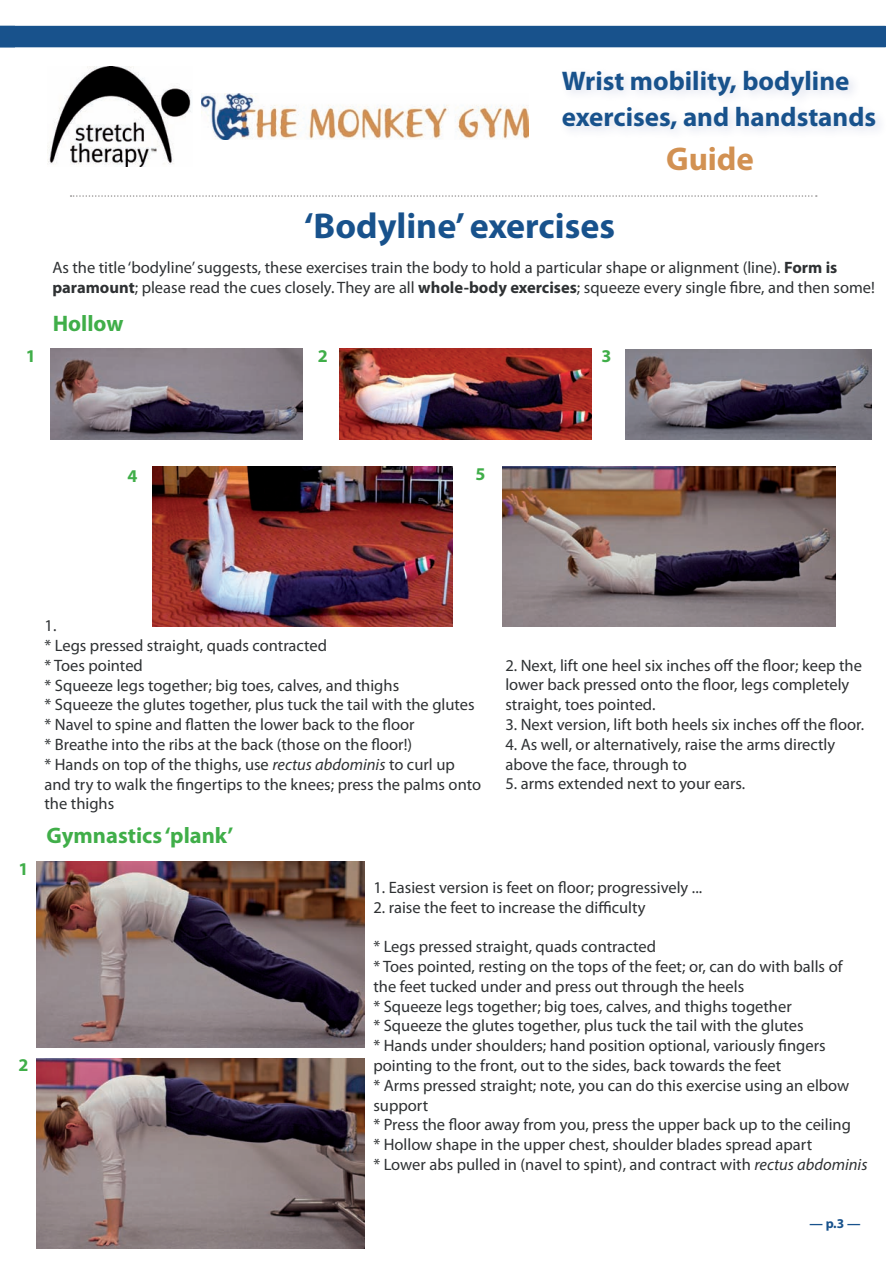
<style>
.page{position:relative;width:893px;height:1263px;background:#fff}
.page>*{position:absolute;margin:0;border:0;box-sizing:border-box;transform-origin:0 0}
.t1{font:700 36px "Myriad Pro";color:#18528c}
.t2{font:700 33px "Myriad Pro";color:#d29152}
.t3{font:700 27px/36px "Myriad Pro";color:#18528c}
.t4{font:700 22.5px "Myriad Pro";color:#40ae49}
.t5{font:700 18px "Myriad Pro";color:#40ae49}
.t6{font:16.5px/19.8px "Myriad Pro";color:#2e3133}
.t7{font:700 13.5px "Myriad Pro";color:#18528c}
.s1{font-weight:700}
.s2{font-style:italic}
</style>
<div class="page">
<svg style="left:71px;top:195px;width:746px;height:2px"></svg>
<div style="left:0;top:26px;width:885px;height:21px;background:#18528c"></div>
<img style="left:51px;top:349px;width:251px;height:91px">
<img style="left:625px;top:349px;width:247px;height:91px">
<img style="left:502px;top:467px;width:334px;height:159px">
<img style="left:36px;top:861px;width:328px;height:186px">
<img style="left:36px;top:1059px;width:328px;height:189px">
<img style="left:339px;top:349px;width:253px;height:91px">
<img style="left:152px;top:467px;width:300px;height:159px">
<img style="left:48px;top:67px;width:143px;height:99px">
<div style="left:558px;top:65px;width:329px;height:76px;background:#fafbfc"></div>
<img style="left:201px;top:93px;width:327px;height:47px">
<h3 class="t3" style="left:562px;top:62px;width:316px">Wrist mobility, bodyline exercises, and handstands</h3>
<h1 class="t1" style="left:304px;top:202px;width:312px">‘Bodyline’ exercises</h1>
<h2 class="t2" style="left:666px;top:137px;width:89px">Guide</h2>
<p class="t6" style="left:52px;top:258px;width:824px">As the title ‘bodyline’ suggests, these exercises train the body to hold a particular shape or alignment (line). <span class="s1">Form is paramount</span>; please read the cues closely. They are all <span class="s1">whole-body exercises</span>; squeeze every single fibre, and then some!</p>
<h3 class="t4" style="left:53px;top:309px;width:72px">Hollow</h3>
<p class="t5" style="left:26px;top:344px;width:11px">1</p>
<p class="t5" style="left:318px;top:344px;width:11px">2</p>
<p class="t5" style="left:602px;top:344px;width:11px">3</p>
<p class="t5" style="left:127px;top:465px;width:11px">4</p>
<p class="t5" style="left:475px;top:463px;width:11px">5</p>
<p class="t5" style="left:18px;top:857px;width:11px">1</p>
<p class="t5" style="left:18px;top:1053px;width:11px">2</p>
<p class="t6" style="left:45px;top:615px;width:438px">1.<br>* Legs pressed straight, quads contracted<br>* Toes pointed<br>* Squeeze legs together; big toes, calves, and thighs<br>* Squeeze the glutes together, plus tuck the tail with the glutes * Navel to spine and flatten the lower back to the floor<br>* Breathe into the ribs at the back (those on the floor!)<br>* Hands on top of the thighs, use <span class="s2">rectus abdominis</span> to curl up and try to walk the fingertips to the knees; press the palms onto the thighs</p>
<h3 class="t4" style="left:47px;top:821px;width:188px">Gymnastics ‘plank’</h3>
<p class="t6" style="left:505px;top:655px;width:358px">2. Next, lift one heel six inches off the floor; keep the lower back pressed onto the floor, legs completely straight, toes pointed.</p>
<p class="t6" style="left:505px;top:714px;width:360px">3. Next version, lift both heels six inches off the floor.</p>
<p class="t6" style="left:505px;top:734px;width:331px">4. As well, or alternatively, raise the arms directly above the face, through to</p>
<p class="t6" style="left:505px;top:774px;width:241px">5. arms extended next to your ears.</p>
<p class="t6" style="left:373px;top:877px;width:330px">1. Easiest version is feet on floor; progressively ...</p>
<p class="t6" style="left:373px;top:897px;width:274px">2. raise the feet to increase the difficulty</p>
<p class="t6" style="left:373px;top:936px;width:496px">* Legs pressed straight, quads contracted<br>* Toes pointed, resting on the tops of the feet; or, can do with balls of the feet tucked under and press out through the heels<br>* Squeeze legs together; big toes, calves, and thighs together<br>* Squeeze the glutes together, plus tuck the tail with the glutes<br>* Hands under shoulders; hand position optional, variously fingers pointing to the front, out to the sides, back towards the feet<br>* Arms pressed straight; note, you can do this exercise using an elbow support<br>* Press the floor away from you, press the upper back up to the ceiling<br>* Hollow shape in the upper chest, shoulder blades spread apart<br>* Lower abs pulled in (navel to spint), and contract with <span class="s2">rectus abdominis</span></p>
<p class="t7" style="left:809px;top:1215px;width:53px">— p.3 —</p>
</div>
